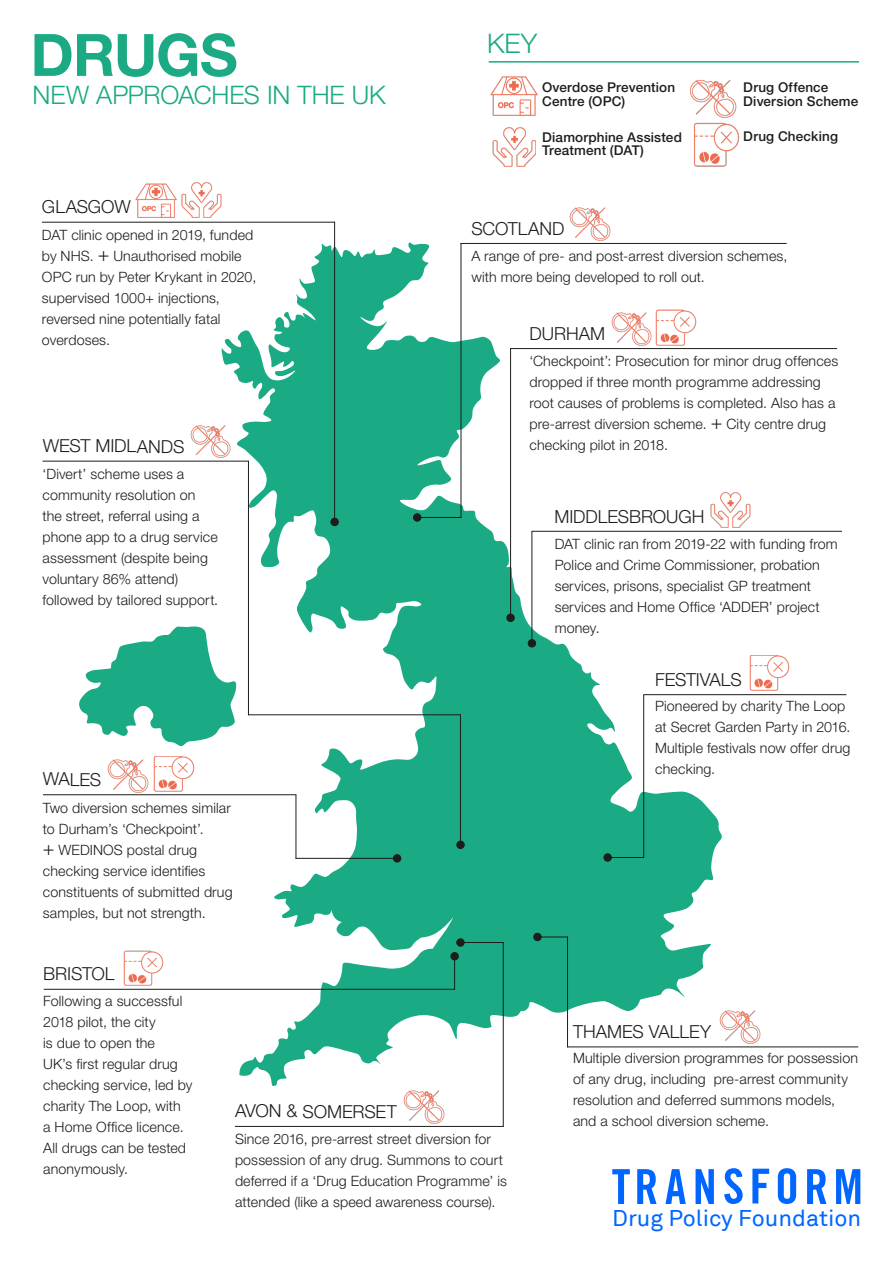
<style>
.page{position:relative;width:893px;height:1263px;background:#fff}
.page>*{position:absolute;margin:0;border:0;box-sizing:border-box;transform-origin:0 0}
.CAP_Pull_out{font:700 58.5px "Helvetica Neue LT Std";letter-spacing:-.015em;color:#1baa83}
.CAP_Pull_out-2{font:300 27px "Helvetica Neue LT Std";color:#1baa83}
.CAP_Sub_Heading{font:300 25.5px "Helvetica Neue LT Std";letter-spacing:-.005em;color:#1baa83}
.t1{font:22.8px "Akkurat";color:#06f}
.CAP_Sub_Heading-2{font:300 18px "Helvetica Neue LT Std";letter-spacing:-.005em;color:#1d1d1b}
.Body_Copy{font:300 14.25px/21px "Helvetica Neue LT Std";letter-spacing:.01em;color:#1d1d1b}
.Body_Copy-2{font:500 13.5px/13.5px "Helvetica Neue LT Std";letter-spacing:.01em;color:#1d1d1b}
.s1{font-size:19.5px}
</style>
<div class="page">
<svg style="left:79px;top:626px;width:142px;height:120px"></svg>
<svg style="left:221px;top:242px;width:501px;height:844px"></svg>
<div style="left:342px;top:520px;width:137px;height:96px;background:#1aab84"></div>
<div style="left:394px;top:759px;width:53px;height:170px;background:#1aab84"></div>
<hr style="left:42px;top:222px;width:293px;height:1px;background:#1d1d1b">
<hr style="left:334px;top:222px;width:1px;height:300px;background:#1d1d1b">
<hr style="left:248px;top:461px;width:1px;height:254px;background:#1d1d1b">
<hr style="left:248px;top:714px;width:213px;height:1px;background:#1d1d1b">
<hr style="left:460px;top:714px;width:1px;height:130px;background:#1d1d1b">
<hr style="left:489px;top:61px;width:370px;height:2px;background:#1baa83">
<hr style="left:531px;top:531px;width:1px;height:113px;background:#1d1d1b">
<hr style="left:567px;top:936px;width:1px;height:111px;background:#1d1d1b">
<hr style="left:503px;top:942px;width:1px;height:185px;background:#1d1d1b">
<hr style="left:460px;top:942px;width:44px;height:1px;background:#1d1d1b">
<hr style="left:454px;top:957px;width:1px;height:33px;background:#1d1d1b">
<hr style="left:643px;top:695px;width:1px;height:163px;background:#1d1d1b">
<hr style="left:461px;top:243px;width:1px;height:275px;background:#1d1d1b">
<hr style="left:417px;top:517px;width:44px;height:1px;background:#1d1d1b">
<img style="left:136px;top:183px;width:40px;height:35px">
<img style="left:182px;top:183px;width:40px;height:35px">
<hr style="left:461px;top:243px;width:326px;height:1px;background:#1d1d1b">
<img style="left:570px;top:207px;width:40px;height:33px">
<hr style="left:510px;top:348px;width:327px;height:1px;background:#1d1d1b">
<hr style="left:532px;top:531px;width:310px;height:1px;background:#1d1d1b">
<hr style="left:43px;top:794px;width:253px;height:1px;background:#1d1d1b">
<hr style="left:44px;top:989px;width:411px;height:1px;background:#1d1d1b">
<img style="left:123px;top:950px;width:40px;height:36px">
<hr style="left:235px;top:1126px;width:269px;height:1px;background:#1d1d1b">
<img style="left:404px;top:1090px;width:40px;height:33px">
<hr style="left:643px;top:694px;width:203px;height:1px;background:#1d1d1b">
<img style="left:749px;top:655px;width:40px;height:35px">
<hr style="left:567px;top:1046px;width:291px;height:1px;background:#1d1d1b">
<img style="left:720px;top:1009px;width:40px;height:35px">
<img style="left:492px;top:127px;width:44px;height:39px">
<img style="left:694px;top:122px;width:46px;height:44px">
<img style="left:690px;top:80px;width:46px;height:38px">
<img style="left:490px;top:77px;width:47px;height:38px">
<div style="left:451px;top:952px;width:7px;height:8px;background:#1d1d1b;border-radius:50%"></div>
<div style="left:450px;top:952px;width:9px;height:8px;border:1px solid #1d1d1b;border-radius:50%"></div>
<div style="left:457px;top:939px;width:7px;height:7px;background:#1d1d1b;border-radius:50%"></div>
<div style="left:456px;top:938px;width:9px;height:8px;border:1px solid #1d1d1b;border-radius:50%"></div>
<div style="left:534px;top:933px;width:7px;height:8px;background:#1d1d1b;border-radius:50%"></div>
<div style="left:533px;top:933px;width:9px;height:8px;border:1px solid #1d1d1b;border-radius:50%"></div>
<hr style="left:537px;top:936px;width:31px;height:1px;background:#1d1d1b">
<hr style="left:608px;top:857px;width:36px;height:1px;background:#1d1d1b">
<div style="left:604px;top:854px;width:7px;height:7px;background:#1d1d1b;border-radius:50%"></div>
<div style="left:604px;top:853px;width:8px;height:8px;border:1px solid #1d1d1b;border-radius:50%"></div>
<div style="left:393px;top:855px;width:8px;height:7px;background:#1d1d1b;border-radius:50%"></div>
<div style="left:393px;top:854px;width:8px;height:8px;border:1px solid #1d1d1b;border-radius:50%"></div>
<div style="left:457px;top:841px;width:7px;height:7px;background:#1d1d1b;border-radius:50%"></div>
<div style="left:456px;top:841px;width:9px;height:8px;border:1px solid #1d1d1b;border-radius:50%"></div>
<hr style="left:510px;top:348px;width:1px;height:270px;background:#1d1d1b">
<div style="left:528px;top:639px;width:8px;height:8px;background:#1d1d1b;border-radius:50%"></div>
<div style="left:528px;top:639px;width:8px;height:8px;border:1px solid #1d1d1b;border-radius:50%"></div>
<div style="left:507px;top:614px;width:7px;height:7px;background:#1d1d1b;border-radius:50%"></div>
<div style="left:506px;top:614px;width:9px;height:8px;border:1px solid #1d1d1b;border-radius:50%"></div>
<div style="left:413px;top:514px;width:8px;height:7px;background:#1d1d1b;border-radius:50%"></div>
<div style="left:413px;top:513px;width:8px;height:9px;border:1px solid #1d1d1b;border-radius:50%"></div>
<div style="left:331px;top:518px;width:7px;height:8px;background:#1d1d1b;border-radius:50%"></div>
<div style="left:330px;top:518px;width:9px;height:8px;border:1px solid #1d1d1b;border-radius:50%"></div>
<img style="left:108px;top:759px;width:40px;height:33px">
<img style="left:154px;top:756px;width:40px;height:35px">
<hr style="left:43px;top:461px;width:206px;height:1px;background:#1d1d1b">
<img style="left:190px;top:423px;width:41px;height:35px">
<hr style="left:296px;top:795px;width:1px;height:64px;background:#1d1d1b">
<hr style="left:296px;top:858px;width:101px;height:1px;background:#1d1d1b">
<img style="left:711px;top:492px;width:40px;height:35px">
<img style="left:611px;top:311px;width:40px;height:35px">
<img style="left:656px;top:310px;width:40px;height:35px">
<svg style="left:612px;top:1169px;width:18px;height:35px"></svg>
<svg style="left:637px;top:1169px;width:20px;height:35px"></svg>
<svg style="left:665px;top:1169px;width:21px;height:35px"></svg>
<svg style="left:696px;top:1169px;width:18px;height:35px"></svg>
<svg style="left:724px;top:1168px;width:19px;height:36px"></svg>
<svg style="left:752px;top:1169px;width:17px;height:34px"></svg>
<svg style="left:778px;top:1168px;width:18px;height:36px"></svg>
<svg style="left:807px;top:1169px;width:19px;height:35px"></svg>
<svg style="left:836px;top:1169px;width:24px;height:35px"></svg>
<p class="CAP_Pull_out" style="left:30px;top:19px;width:209px">DRUGS</p>
<p class="CAP_Sub_Heading" style="left:33px;top:80px;width:355px">NEW APPROACHES IN THE UK</p>
<p class="CAP_Sub_Heading-2" style="left:42px;top:196px;width:90px">GLASGOW</p>
<p class="Body_Copy" style="left:42px;top:224px;width:216px">DAT clinic opened in 2019, funded by NHS. <span class="s1">+</span> Unauthorised mobile<br>OPC run by Peter Krykant in 2020, supervised 1000+ injections, reversed nine potentially fatal overdoses.</p>
<p class="CAP_Sub_Heading-2" style="left:43px;top:435px;width:143px">WEST MIDLANDS</p>
<p class="Body_Copy" style="left:43px;top:463px;width:177px">‘Divert’ scheme uses a community resolution on the street, referral using a phone app to a drug service assessment (despite being voluntary 86% attend) followed by tailored support.</p>
<p class="CAP_Sub_Heading-2" style="left:43px;top:768px;width:60px">WALES</p>
<p class="Body_Copy" style="left:43px;top:797px;width:191px">Two diversion schemes similar to Durham’s ‘Checkpoint’.<br><span class="s1">+</span> WEDINOS postal drug checking service identifies constituents of submitted drug samples, but not strength.</p>
<p class="CAP_Sub_Heading-2" style="left:43px;top:963px;width:73px">BRISTOL</p>
<p class="CAP_Pull_out-2" style="left:487px;top:27px;width:52px">KEY</p>
<p class="Body_Copy-2" style="left:542px;top:80px;width:134px">Overdose Prevention<br>Centre (OPC)</p>
<p class="Body_Copy-2" style="left:743px;top:80px;width:116px">Drug Offence<br>Diversion Scheme</p>
<p class="Body_Copy-2" style="left:542px;top:130px;width:141px">Diamorphine Assisted<br>Treatment (DAT)</p>
<p class="Body_Copy-2" style="left:743px;top:129px;width:96px">Drug Checking</p>
<p class="CAP_Sub_Heading-2" style="left:471px;top:217px;width:95px">SCOTLAND</p>
<p class="Body_Copy" style="left:471px;top:245px;width:317px">A range of pre- and post-arrest diversion schemes, with more being developed to roll out.</p>
<p class="CAP_Sub_Heading-2" style="left:529px;top:323px;width:77px">DURHAM</p>
<p class="Body_Copy" style="left:529px;top:350px;width:310px">‘Checkpoint’: Prosecution for minor drug offences dropped if three month programme addressing root causes of problems is completed. Also has a pre-arrest diversion scheme. <span class="s1">+</span> City centre drug checking pilot in 2018.</p>
<p class="CAP_Sub_Heading-2" style="left:554px;top:505px;width:152px">MIDDLESBROUGH</p>
<p class="Body_Copy" style="left:555px;top:533px;width:284px">DAT clinic ran from 2019-22 with funding from Police and Crime Commissioner, probation services, prisons, specialist GP treatment services and Home Office ‘ADDER’ project money.</p>
<p class="CAP_Sub_Heading-2" style="left:655px;top:668px;width:88px">FESTIVALS</p>
<p class="Body_Copy" style="left:655px;top:695px;width:197px">Pioneered by charity The Loop at Secret Garden Party in 2016.<br>Multiple festivals now offer drug checking.</p>
<p class="Body_Copy" style="left:43px;top:990px;width:151px">Following a successful<br>2018 pilot, the city<br>is due to open the<br>UK’s first regular drug checking service, led by charity The Loop, with<br>a Home Office licence.<br>All drugs can be tested anonymously.</p>
<p class="CAP_Sub_Heading-2" style="left:235px;top:1100px;width:163px">AVON &amp; SOMERSET</p>
<p class="Body_Copy" style="left:235px;top:1128px;width:274px">Since 2016, pre-arrest street diversion for possession of any drug. Summons to court deferred if a ‘Drug Education Programme’ is attended (like a speed awareness course).</p>
<p class="CAP_Sub_Heading-2" style="left:573px;top:1020px;width:140px">THAMES VALLEY</p>
<p class="Body_Copy" style="left:573px;top:1047px;width:287px">Multiple diversion programmes for possession of any drug, including pre-arrest community resolution and deferred summons models, and a school diversion scheme.</p>
<p class="t1" style="left:612px;top:1205px;width:251px">Drug Policy Foundation</p>
</div>
